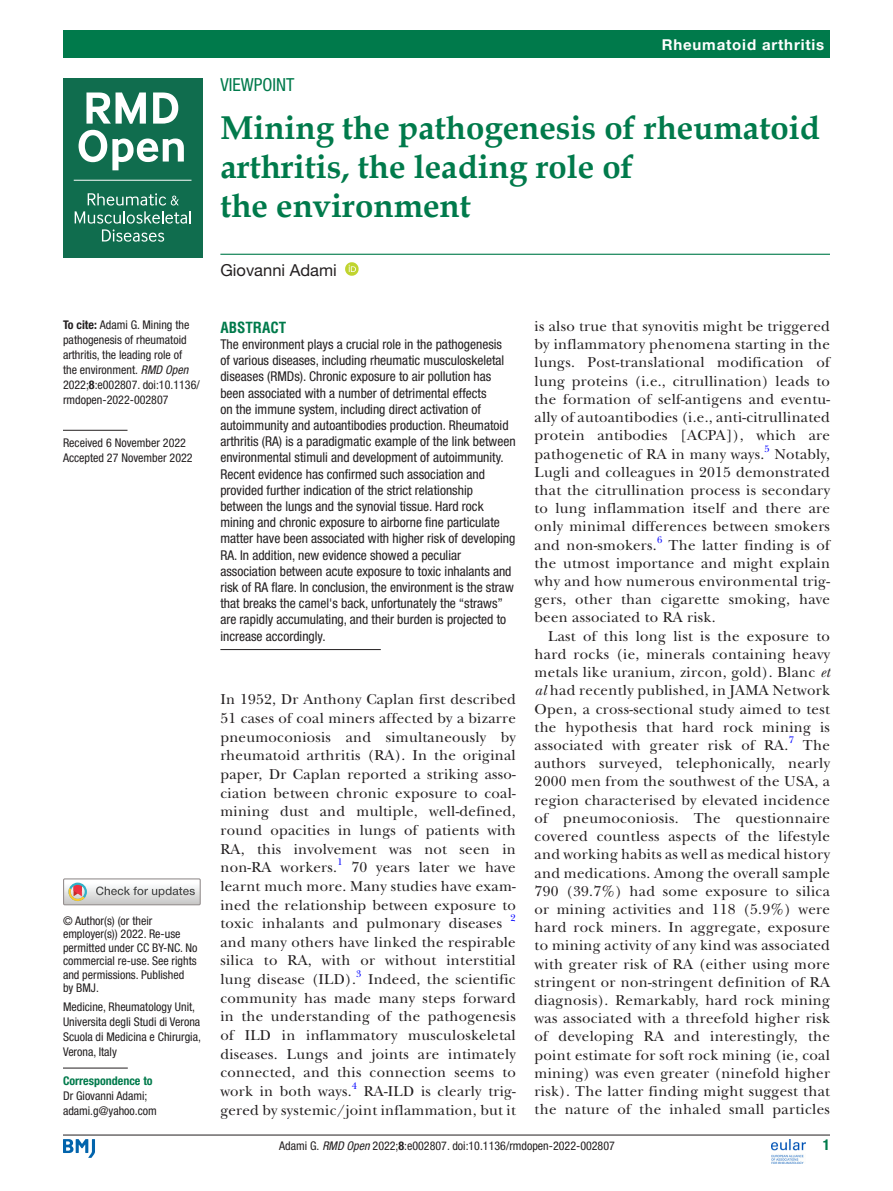
<style>
.page{position:relative;width:893px;height:1191px;background:#fff}
.page>*{position:absolute;margin:0;border:0;box-sizing:border-box;transform-origin:0 0}
.t1{font:700 33px/39px "Book Antiqua";color:#007a4b}
.t2{font:condensed 18px "Helvetica Neue LT Std";color:#007a4b}
.t3{font:16.5px "Helvetica Neue LT Std";color:#231f20}
.t4{font:15px/18.1px "New Baskerville";letter-spacing:.02em;color:#231f20;text-align:justify}
.t5{font:700 15px "Helvetica Neue LT Std";letter-spacing:.055em;color:#fff}
.t6{font:700 condensed 15px "Helvetica";color:#007a4b}
.t7{font:700 condensed 15px "Helvetica Neue LT Std";color:#007a4b}
.t8{font:condensed 13.5px/16.2px "Helvetica Neue LT Std";color:#231f20}
.t9{font:condensed 12px/15px "Helvetica Neue LT Std";color:#231f20}
.t10{font:700 condensed 12px "Helvetica Neue LT Std";color:#007a4b}
.t11{font:9.9px "New Baskerville";color:#00f}
.s1{font-weight:700}
.s2{font-style:italic}
</style>
<div class="page">
<hr style="left:63px;top:1134px;width:767px;height:1px;background:#231f20">
<img style="left:771px;top:1139px;width:35px;height:24px">
<svg style="left:63px;top:1139px;width:32px;height:18px"></svg>
<hr style="left:220px;top:254px;width:610px;height:1px;background:#007a4b">
<svg style="left:345px;top:262px;width:14px;height:14px"></svg>
<hr style="left:63px;top:430px;width:65px;height:1px;background:#231f20">
<hr style="left:63px;top:1067px;width:65px;height:1px;background:#231f20">
<div style="left:63px;top:878px;width:138px;height:27px;border:1px solid #969090"></div>
<svg style="left:64px;top:879px;width:136px;height:25px"></svg>
<div style="left:63px;top:78px;width:139px;height:179px;background:#106d4e"></div>
<svg style="left:86px;top:92px;width:60px;height:32px"></svg>
<svg style="left:153px;top:92px;width:25px;height:32px"></svg>
<svg style="left:79px;top:130px;width:105px;height:40px"></svg>
<hr style="left:74px;top:180px;width:117px;height:1px;background:#fff">
<svg style="left:88px;top:193px;width:91px;height:12px"></svg>
<svg style="left:75px;top:211px;width:116px;height:31px"></svg>
<div style="left:63px;top:31px;width:767px;height:27px;background:#007a4b"></div>
<hr style="left:220px;top:649px;width:161px;height:1px;background:#231f20">
<p class="t9" style="left:63px;top:317px;width:138px"><span class="s1">To cite:</span> Adami G. Mining the pathogenesis of rheumatoid arthritis, the leading role of<br>the environment. <span class="s2">RMD Open<br></span>2022;<span class="s1">8</span>:e002807. doi:10.1136/ rmdopen-2022-002807</p>
<p class="t9" style="left:63px;top:435px;width:131px">Received 6 November 2022<br>Accepted 27 November 2022</p>
<p class="t9" style="left:63px;top:913px;width:136px;line-height:13.5px">© Author(s) (or their employer(s)) 2022. Re-use permitted under CC BY-NC. No commercial re-use. See rights and permissions. Published by BMJ.</p>
<p class="t9" style="left:63px;top:999px;width:139px">Medicine, Rheumatology Unit,<br>Universita degli Studi di Verona<br>Scuola di Medicina e Chirurgia,<br>Verona, Italy</p>
<p class="t10" style="left:63px;top:1073px;width:91px">Correspondence to</p>
<p class="t9" style="left:63px;top:1088px;width:95px">Dr Giovanni Adami; adami.g@yahoo.com</p>
<p class="t5" style="left:662px;top:35px;width:164px">Rheumatoid arthritis</p>
<p class="t2" style="left:220px;top:74px;width:75px">VIEWPOINT</p>
<h1 class="t1" style="left:220px;top:108px;width:601px">Mining the pathogenesis of rheumatoid arthritis, the leading role of<br>the environment</h1>
<p class="t3" style="left:220px;top:260px;width:118px">Giovanni Adami</p>
<p class="t6" style="left:220px;top:318px;width:67px">ABSTRACT</p>
<p class="t8" style="left:220px;top:336px;width:297px">The environment plays a crucial role in the pathogenesis<br>of various diseases, including rheumatic musculoskeletal diseases (RMDs). Chronic exposure to air pollution has been associated with a number of detrimental effects<br>on the immune system, including direct activation of autoimmunity and autoantibodies production. Rheumatoid arthritis (RA) is a paradigmatic example of the link between environmental stimuli and development of autoimmunity.<br>Recent evidence has confirmed such association and provided further indication of the strict relationship between the lungs and the synovial tissue. Hard rock mining and chronic exposure to airborne fine particulate matter have been associated with higher risk of developing RA. In addition, new evidence showed a peculiar association between acute exposure to toxic inhalants and risk of RA flare. In conclusion, the environment is the straw that breaks the camel's back, unfortunately the “straws” are rapidly accumulating, and their burden is projected to increase accordingly.</p>
<p class="t4" style="left:220px;top:690px;width:297px;line-height:18.6px">In 1952, Dr Anthony Caplan first described 51 cases of coal miners affected by a bizarre pneumoconiosis and simultaneously by rheumatoid arthritis (RA). In the original paper, Dr Caplan reported a striking asso&shy;ciation between chronic exposure to coal&shy;mining dust and multiple, well-defined, round opacities in lungs of patients with RA, this involvement was not seen in non-RA workers.</p>
<p class="t11" style="left:337px;top:856px;width:7px">1</p>
<p class="t4" style="left:220px;top:858px;width:297px;line-height:18.6px;text-indent:131px">70 years later we have learnt much more. Many studies have exam&shy;ined the relationship between exposure to toxic inhalants and pulmonary diseases <sup>2 </sup>and many others have linked the respirable silica to RA, with or without interstitial lung disease (ILD).</p>
<p class="t11" style="left:356px;top:968px;width:7px">3</p>
<p class="t4" style="left:220px;top:970px;width:297px;line-height:18.6px;text-indent:148px">Indeed, the scientific community has made many steps forward in the understanding of the pathogenesis of ILD in inflammatory musculoskeletal diseases. Lungs and joints are intimately connected, and this connection seems to work in both ways.<sup>4</sup> RA-ILD is clearly trig&shy;gered by systemic/joint inflammation, but it</p>
<p class="t4" style="left:535px;top:317px;width:297px">is also true that synovitis might be triggered by inflammatory phenomena starting in the lungs. Post-translational modification of lung proteins (i.e., citrullination) leads to the formation of self-antigens and eventu&shy;ally of autoantibodies (i.e., anti-citrullinated protein antibodies [ACPA]), which are pathogenetic of RA in many ways.<sup>5</sup> Notably, Lugli and colleagues in 2015 demonstrated that the citrullination process is secondary to lung inflammation itself and there are only minimal differences between smokers and non-smokers.</p>
<p class="t11" style="left:657px;top:534px;width:7px">6</p>
<p class="t4" style="left:535px;top:536px;width:297px;text-indent:134px">The latter finding is of the utmost importance and might explain why and how numerous environmental trig&shy;gers, other than cigarette smoking, have been associated to RA risk.</p>
<p class="t4" style="left:535px;top:627px;width:297px;text-indent:14px">Last of this long list is the exposure to hard rocks (ie, minerals containing heavy metals like uranium, zircon, gold). Blanc <span class="s2">et al</span> had recently published, in JAMA Network Open, a cross-sectional study aimed to test the hypothesis that hard rock mining is associated with greater risk of RA.<sup>7</sup></p>
<p class="t4" style="left:535px;top:736px;width:297px;text-indent:268px">The authors surveyed, telephonically, nearly 2000 men from the southwest of the USA, a region characterised by elevated incidence of pneumoconiosis. The questionnaire covered countless aspects of the lifestyle and working habits as well as medical history and medications. Among the overall sample 790 (39.7%) had some exposure to silica or mining activities and 118 (5.9%) were hard rock miners. In aggregate, exposure to mining activity of any kind was associated with greater risk of RA (either using more stringent or non-stringent definition of RA diagnosis). Remarkably, hard rock mining was associated with a threefold higher risk of developing RA and interestingly, the point estimate for soft rock mining (ie, coal mining) was even greater (ninefold higher risk). The latter finding might suggest that the nature of the inhaled small particles</p>
<p class="t9" style="left:279px;top:1138px;width:337px">Adami G. <span class="s2">RMD Open</span> 2022;<span class="s1">8</span>:e002807. doi:10.1136/rmdopen-2022-002807</p>
<p class="t7" style="left:823px;top:1135px;width:9px">1</p>
</div>
